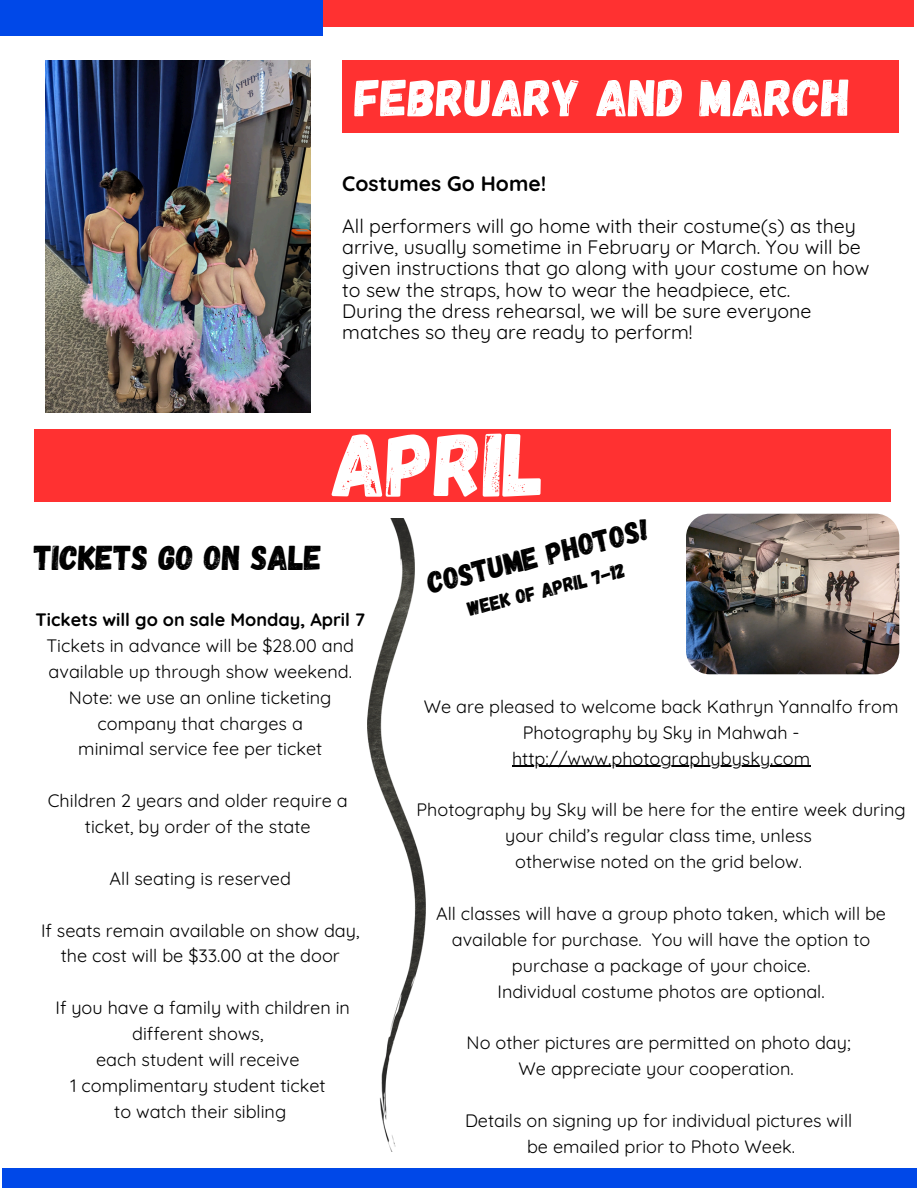
<style>
.page{position:relative;width:918px;height:1188px;background:#fff}
.page>*{position:absolute;margin:0;border:0;box-sizing:border-box;transform-origin:0 0}
.t1{font:90px "Gagalin";color:#fff}
.t2{font:52.5px "Gagalin";color:#fff}
.t3{font:34.5px "Gagalin";color:#000}
.t4{font:30.45px "Gagalin";color:#000}
.t5{font:700 21px "Quicksand";color:#000}
.t6{font:19.95px "Gagalin";color:#000}
.t7{font:19.5px/21.3px "Quicksand";color:#000}
.t8{font:18px/25.8px "Quicksand";color:#000;text-align:center}
.t9{font:700 18px "Quicksand";color:#000}
</style>
<div class="page">
<div style="left:2px;top:1168px;width:914px;height:20px;background:#0048e8"></div>
<div style="left:0;top:0;width:914px;height:27px;background:#ff3131"></div>
<div style="left:0;top:0;width:322px;height:36px;background:#0048e8"></div>
<div style="left:342px;top:60px;width:557px;height:73px;background:#ff3131"></div>
<div style="left:34px;top:429px;width:857px;height:73px;background:#ff3131"></div>
<img style="left:45px;top:60px;width:266px;height:352px">
<img style="left:367px;top:519px;width:59px;height:632px">
<img style="left:686px;top:514px;width:213px;height:160px;border-radius:24px">
<hr style="left:512px;top:766px;width:298px;height:1px;background:#000">
<h4 class="t2" style="left:355px;top:64px;width:497px">FEBRUARY AND MARCH</h4>
<h5 class="t5" style="left:342px;top:170px;width:206px">Costumes Go Home!</h5>
<h1 class="t7" style="left:342px;top:215px;width:529px">All performers will go home with their costume(s) as they arrive, usually sometime in February or March. You will be given instructions that go along with your costume on how to sew the straps, how to wear the headpiece, etc.<br>During the dress rehearsal, we will be sure everyone matches so they are ready to perform!</h1>
<h5 class="t1" style="left:332px;top:406px;width:213px">APRIL</h5>
<p class="t3" style="left:34px;top:535px;width:289px">TICKETS GO ON SALE</p>
<p class="t9" style="left:36px;top:608px;width:331px">Tickets will go on sale Monday, April 7</p>
<p class="t8" style="left:46px;top:632px;width:309px">Tickets in advance will be $28.00 and available up through show weekend.<br>Note: we use an online ticketing</p>
<h3 class="t8" style="left:98px;top:710px;width:207px">company that charges a</h3>
<p class="t8" style="left:78px;top:736px;width:246px">minimal service fee per ticket</p>
<p class="t8" style="left:48px;top:788px;width:301px">Children 2 years and older require a</p>
<p class="t8" style="left:85px;top:813px;width:227px">ticket, by order of the state</p>
<p class="t8" style="left:110px;top:865px;width:183px">All seating is reserved</p>
<p class="t8" style="left:41px;top:917px;width:320px">If seats remain available on show day, the cost will be $33.00 at the door</p>
<p class="t8" style="left:56px;top:995px;width:296px">If you have a family with children in different shows,</p>
<p class="t8" style="left:96px;top:1046px;width:205px">each student will receive</p>
<p class="t8" style="left:70px;top:1072px;width:257px">1 complimentary student ticket</p>
<p class="t8" style="left:114px;top:1098px;width:173px">to watch their sibling</p>
<p class="t4" style="left:423px;top:565px;width:229px;rotate:-14deg">COSTUME PHOTOS!</p>
<p class="t6" style="left:465px;top:597px;width:164px;rotate:-14deg">Week of april 7-12</p>
<p class="t8" style="left:424px;top:693px;width:476px">We are pleased to welcome back Kathryn Yannalfo from<br>Photography by Sky in Mahwah -</p>
<p class="t8" style="left:512px;top:745px;width:300px">http://www.photographybysky.com</p>
<p class="t8" style="left:417px;top:797px;width:491px">Photography by Sky will be here for the entire week during your child’s regular class time, unless</p>
<p class="t8" style="left:515px;top:849px;width:288px">otherwise noted on the grid below.</p>
<p class="t8" style="left:436px;top:900px;width:452px">All classes will have a group photo taken, which will be available for purchase. You will have the option to purchase a package of your choice.</p>
<p class="t8" style="left:498px;top:978px;width:329px">Individual costume photos are optional.</p>
<p class="t8" style="left:467px;top:1030px;width:386px">No other pictures are permitted on photo day;</p>
<p class="t8" style="left:519px;top:1056px;width:277px">We appreciate your cooperation.</p>
<p class="t8" style="left:465px;top:1107px;width:389px">Details on signing up for individual pictures will</p>
<p class="t8" style="left:527px;top:1133px;width:270px">be emailed prior to Photo Week.</p>
</div>
